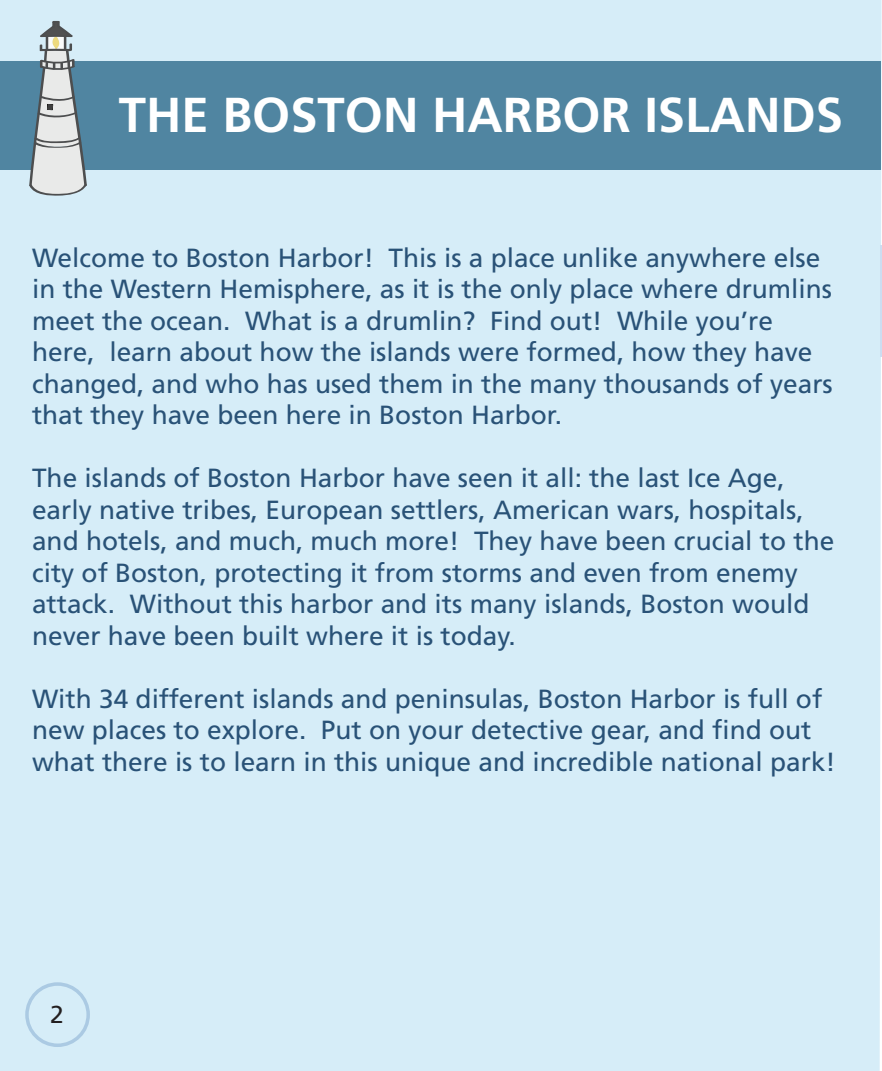
<style>
.page{position:relative;width:882px;height:1071px;background:#d6edf8}
.page>*{position:absolute;margin:0;border:0;box-sizing:border-box;transform-origin:0 0}
.t1{font:700 49px "Frutiger LT Std";color:#fff}
.t2{font:26.25px/31.5px "Frutiger LT Std";color:#295277}
.t3{font:24.5px "Frutiger LT Std";color:#231f20}
</style>
<div class="page">
<div style="left:0;top:61px;width:881px;height:109px;background:#5085a1"></div>
<div style="left:25px;top:982px;width:65px;height:65px;border:4px solid #abcae3;border-radius:50%"></div>
<svg style="left:29px;top:21px;width:58px;height:175px"></svg>
<hr style="left:880px;top:246px;width:2px;height:111px;background:#ccddf1">
<h1 class="t1" style="left:119px;top:86px;width:726px">THE BOSTON HARBOR ISLANDS</h1>
<p class="t2" style="left:32px;top:242px;width:802px">Welcome to Boston Harbor! This is a place unlike anywhere else in the Western Hemisphere, as it is the only place where drumlins meet the ocean. What is a drumlin? Find out! While you’re here, learn about how the islands were formed, how they have changed, and who has used them in the many thousands of years that they have been here in Boston Harbor.</p>
<p class="t2" style="left:32px;top:463px;width:804px">The islands of Boston Harbor have seen it all: the last Ice Age, early native tribes, European settlers, American wars, hospitals, and hotels, and much, much more! They have been crucial to the city of Boston, protecting it from storms and even from enemy attack. Without this harbor and its many islands, Boston would never have been built where it is today.</p>
<p class="t2" style="left:32px;top:683px;width:805px">With 34 different islands and peninsulas, Boston Harbor is full of new places to explore. Put on your detective gear, and find out what there is to learn in this unique and incredible national park!</p>
<p class="t3" style="left:50px;top:1000px;width:15px">2</p>
</div>
